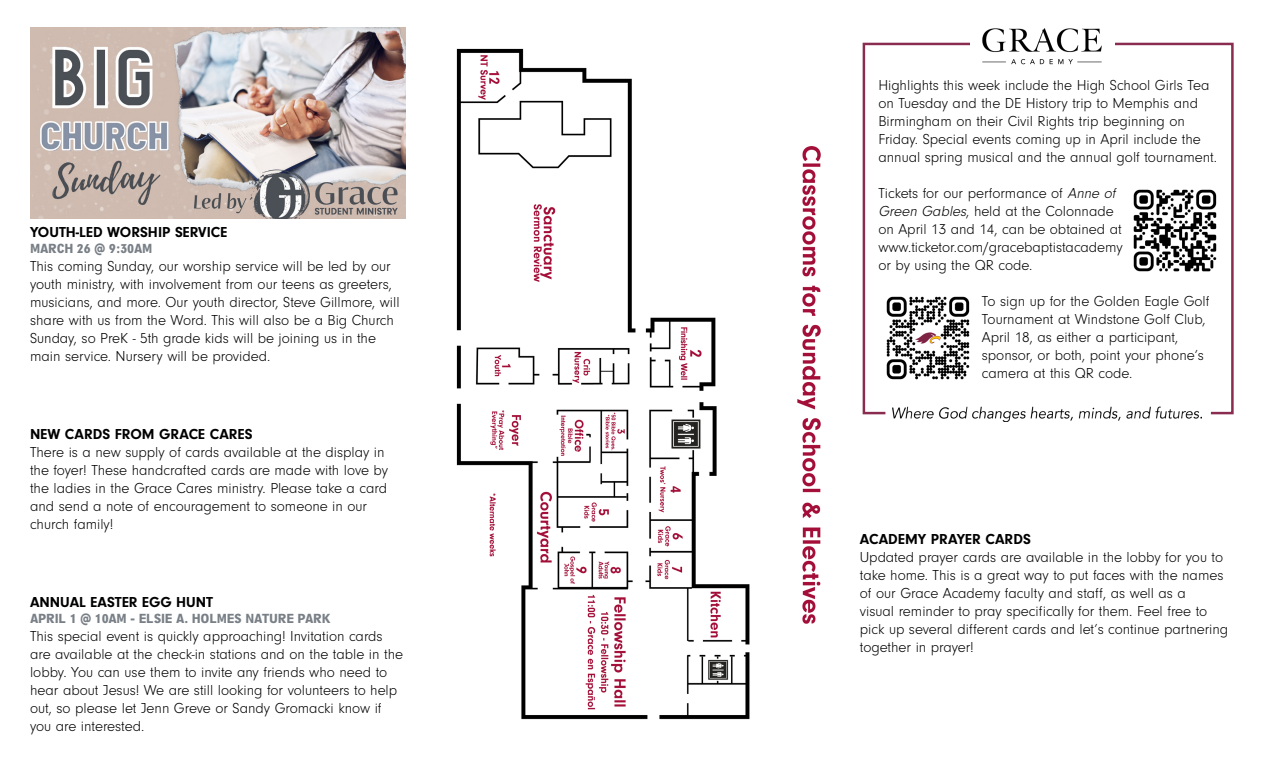
<style>
.page{position:relative;width:1262px;height:765px;background:#fff}
.page>*{position:absolute;margin:0;border:0;box-sizing:border-box;transform-origin:0 0}
.Body_Copy{font:300 15px/18px "Neuzeit Gro";color:#000}
.Headline{font:700 15px "Neuzeit Gro";color:#000}
.Body_Copy-2{font:900 13.75px "Neuzeit Gro Con";letter-spacing:-.02em;color:#787f86}
.s1{font-style:italic}
</style>
<div class="page">
<img style="left:456px;top:48px;width:365px;height:672px">
<img style="left:30px;top:28px;width:375px;height:191px">
<div style="left:862px;top:43px;width:371px;height:371px;border:2px solid #892c50"></div>
<img style="left:1133px;top:189px;width:84px;height:83px">
<div style="left:885px;top:403px;width:325px;height:28px;background:#fff"></div>
<img style="left:892px;top:403px;width:309px;height:19px">
<div style="left:970px;top:26px;width:144px;height:30px;background:#fff"></div>
<img style="left:982px;top:28px;width:120px;height:37px">
<img style="left:886px;top:296px;width:84px;height:84px">
<p class="Headline" style="left:30px;top:224px;width:199px">YOUTH-LED WORSHIP SERVICE</p>
<p class="Body_Copy-2" style="left:30px;top:241px;width:124px">MARCH 26 @ 9:30AM</p>
<p class="Body_Copy" style="left:30px;top:258px;width:371px">This coming Sunday, our worship service will be led by our youth ministry, with involvement from our teens as greeters, musicians, and more. Our youth director, Steve Gillmore, will share with us from the Word. This will also be a Big Church Sunday, so PreK - 5th grade kids will be joining us in the main service. Nursery will be provided.</p>
<p class="Headline" style="left:30px;top:426px;width:224px">NEW CARDS FROM GRACE CARES</p>
<p class="Body_Copy" style="left:30px;top:444px;width:359px">There is a new supply of cards available at the display in the foyer! These handcrafted cards are made with love by the ladies in the Grace Cares ministry. Please take a card and send a note of encouragement to someone in our church family!</p>
<p class="Headline" style="left:30px;top:594px;width:184px">ANNUAL EASTER EGG HUNT</p>
<p class="Body_Copy-2" style="left:30px;top:611px;width:302px">APRIL 1 @ 10AM - ELSIE A. HOLMES NATURE PARK</p>
<p class="Body_Copy" style="left:30px;top:628px;width:374px">This special event is quickly approaching! Invitation cards are available at the check-in stations and on the table in the lobby. You can use them to invite any friends who need to hear about Jesus! We are still looking for volunteers to help out, so please let Jenn Greve or Sandy Gromacki know if you are interested.</p>
<p class="Body_Copy" style="left:878px;top:76px;width:340px">Highlights this week include the High School Girls Tea on Tuesday and the DE History trip to Memphis and Birmingham on their Civil Rights trip beginning on Friday. Special events coming up in April include the annual spring musical and the annual golf tournament.</p>
<p class="Body_Copy" style="left:878px;top:184px;width:246px">Tickets for our performance of <span class="s1">Anne of Green Gables</span>, held at the Colonnade on April 13 and 14, can be obtained at www.ticketor.com/gracebaptistacademy or by using the QR code.</p>
<p class="Body_Copy" style="left:981px;top:292px;width:229px">To sign up for the Golden Eagle Golf<br>Tournament at Windstone Golf Club,<br>April 18, as either a participant, sponsor, or both, point your phone’s camera at this QR code.</p>
<p class="Headline" style="left:859px;top:530px;width:172px">ACADEMY PRAYER CARDS</p>
<p class="Body_Copy" style="left:859px;top:548px;width:370px">Updated prayer cards are available in the lobby for you to take home. This is a great way to put faces with the names of our Grace Academy faculty and staff, as well as a<br>visual reminder to pray specifically for them. Feel free to pick up several different cards and let’s continue partnering together in prayer!</p>
</div>
